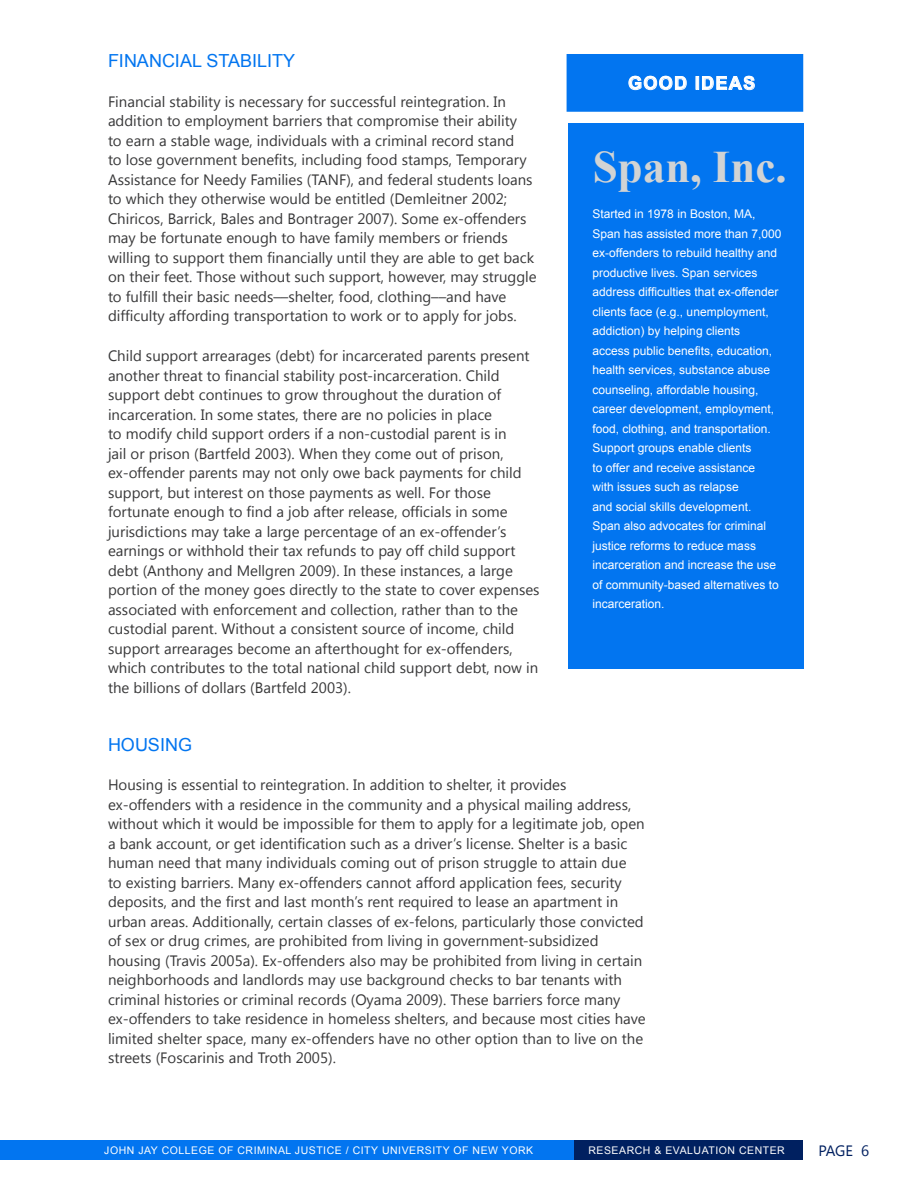
<style>
.page{position:relative;width:918px;height:1188px;background:#fff}
.page>*{position:absolute;margin:0;border:0;box-sizing:border-box;transform-origin:0 0}
.t1{font:700 45px "Times New Roman";color:#d1d3d4}
.t2{font:18px "Arial";color:#0275f0}
.t3{font:700 18px "Arial";letter-spacing:.075em;color:#fff}
.t4{font:15px/19.5px "Segoe UI";color:#383839}
.t5{font:15px "Segoe UI";color:#002060}
.t6{font:12px/19.5px "Arial";color:#fff}
.t7{font:10.5px "Arial";letter-spacing:.05em;color:#fff}
</style>
<div class="page">
<div style="left:574px;top:1141px;width:229px;height:19px;background:#002060"></div>
<div style="left:0;top:1141px;width:574px;height:19px;background:#0275f0"></div>
<div style="left:568px;top:123px;width:235px;height:545px;background:#0275f0"></div>
<div style="left:567px;top:55px;width:235px;height:56px;background:#0275f0"></div>
<svg style="left:628px;top:76px;width:59px;height:14px"></svg>
<svg style="left:696px;top:76px;width:59px;height:14px"></svg>
<div style="left:567px;top:54px;width:236px;height:58px;border:2px solid #0275f0"></div>
<p class="t2" style="left:108px;top:49px;width:12px">financial</p>
<p class="t2" style="left:206px;top:49px;width:11px">stability</p>
<p class="t4" style="left:108px;top:91px;width:430px">Financial stability is necessary for successful reintegration. In addition to employment barriers that compromise their ability<br>to earn a stable wage, individuals with a criminal record stand<br>to lose government benefits, including food stamps, Temporary Assistance for Needy Families (TANF), and federal students loans to which they otherwise would be entitled (Demleitner 2002; Chiricos, Barrick, Bales and Bontrager 2007). Some ex-offenders may be fortunate enough to have family members or friends willing to support them financially until they are able to get back on their feet. Those without such support, however, may struggle to fulfill their basic needs––shelter, food, clothing––and have difficulty affording transportation to work or to apply for jobs.</p>
<p class="t4" style="left:108px;top:345px;width:433px">Child support arrearages (debt) for incarcerated parents present another threat to financial stability post-incarceration. Child support debt continues to grow throughout the duration of incarceration. In some states, there are no policies in place<br>to modify child support orders if a non-custodial parent is in<br>jail or prison (Bartfeld 2003). When they come out of prison, ex-offender parents may not only owe back payments for child support, but interest on those payments as well. For those fortunate enough to find a job after release, officials in some jurisdictions may take a large percentage of an ex-offender’s earnings or withhold their tax refunds to pay off child support debt (Anthony and Mellgren 2009). In these instances, a large portion of the money goes directly to the state to cover expenses associated with enforcement and collection, rather than to the custodial parent. Without a consistent source of income, child support arrearages become an afterthought for ex-offenders, which contributes to the total national child support debt, now in the billions of dollars (Bartfeld 2003).</p>
<p class="t3" style="left:628px;top:71px;width:129px">GOOD IDEAS</p>
<p class="t1" style="left:593px;top:136px;width:195px">Span, Inc.</p>
<p class="t6" style="left:593px;top:205px;width:190px">Started in 1978 in Boston, MA,<br>Span has assisted more than 7,000 ex-offenders to rebuild healthy and productive lives. Span services address difficulties that ex-offender clients face (e.g., unemployment, addiction) by helping clients<br>access public benefits, education, health services, substance abuse counseling, affordable housing, career development, employment, food, clothing, and transportation.<br>Support groups enable clients<br>to offer and receive assistance<br>with issues such as relapse<br>and social skills development.<br>Span also advocates for criminal justice reforms to reduce mass incarceration and increase the use of community-based alternatives to incarceration.</p>
<p class="t2" style="left:108px;top:733px;width:13px">housing</p>
<p class="t4" style="left:108px;top:775px;width:539px">Housing is essential to reintegration. In addition to shelter, it provides ex-offenders with a residence in the community and a physical mailing address, without which it would be impossible for them to apply for a legitimate job, open a bank account, or get identification such as a driver’s license. Shelter is a basic human need that many individuals coming out of prison struggle to attain due<br>to existing barriers. Many ex-offenders cannot afford application fees, security deposits, and the first and last month’s rent required to lease an apartment in urban areas. Additionally, certain classes of ex-felons, particularly those convicted of sex or drug crimes, are prohibited from living in government-subsidized housing (Travis 2005a). Ex-offenders also may be prohibited from living in certain neighborhoods and landlords may use background checks to bar tenants with criminal histories or criminal records (Oyama 2009). These barriers force many ex-offenders to take residence in homeless shelters, and because most cities have limited shelter space, many ex-offenders have no other option than to live on the streets (Foscarinis and Troth 2005).</p>
<p class="t7" style="left:104px;top:1144px;width:430px">JOHN JAY COLLEGE OF CRIMINAL JUSTICE / CITY UNIVERSITY OF NEW YORK</p>
<p class="t7" style="left:588px;top:1144px;width:198px">RESEARCH &amp; EVALUATION CENTER</p>
<p class="t5" style="left:819px;top:1141px;width:52px">PAGE 6</p>
</div>
